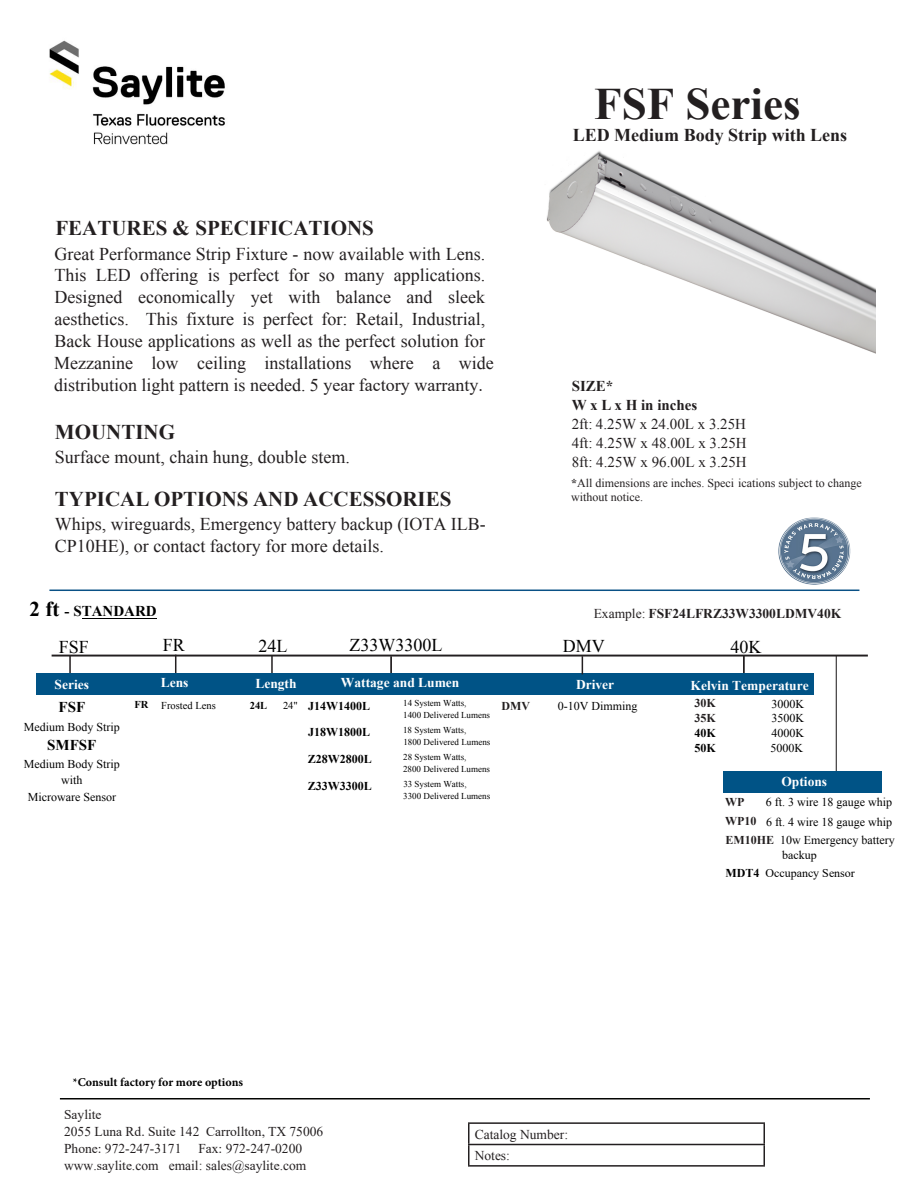
<style>
.page{position:relative;width:918px;height:1188px;background:#fff}
.page>*{position:absolute;margin:0;border:0;box-sizing:border-box;transform-origin:0 0}
.t1{font:700 45px "Times New Roman";color:#231f20}
.t2{font:700 21px "Times New Roman";color:#231f20}
.t3{font:18px/21.9px "Times New Roman";color:#231f20}
.t4{font:18px/22.4px "Times New Roman";color:#231f20}
.t5{font:700 18px "Times New Roman";color:#231f20}
.t6{font:18px "Times New Roman";color:#000}
.t7{font:18px "Times New Roman";color:#000}
.t8{font:15px/19px "Times New Roman";color:#231f20}
.t9{font:700 15px "Times New Roman";color:#000}
.t10{font:700 15px "Times New Roman";color:#000}
.t11{font:13.5px/16.8px "Times New Roman";color:#231f20}
.t12{font:700 13.5px "Times New Roman";color:#fff}
.t13{font:700 13.5px "Times New Roman";color:#231f20}
.t14{font:12px/14.5px "Times New Roman";color:#000}
.t15{font:12px/13.4px "Times New Roman";color:#231f20}
.t16{font:700 12px/15.1px "Times New Roman";color:#000}
.t17{font:12px/16.5px "Times New Roman";color:#000;text-align:center}
.t18{font:700 12px "Minion Pro";color:#000}
.t19{font:700 12px/18.9px "Times New Roman";color:#231f20}
.t20{font:10.5px "Times New Roman";color:#000}
.t21{font:700 10.5px "Times New Roman";color:#000}
.t22{font:9px/12px "Times New Roman";color:#000}
.s1{font-style:inherit}
.s2{font-weight:700}
.s3{font-size:21px}
.s4{font-weight:400}
.s5{font-weight:700;color:#231f20}
</style>
<div class="page">
<svg style="left:175px;top:659px;width:1px;height:14px"></svg>
<hr style="left:468px;top:1122px;width:297px;height:2px;background:#231f20">
<hr style="left:468px;top:1124px;width:2px;height:20px;background:#231f20">
<hr style="left:468px;top:1144px;width:297px;height:1px;background:#231f20">
<hr style="left:468px;top:1145px;width:2px;height:20px;background:#231f20">
<svg style="left:764px;top:1124px;width:1px;height:41px"></svg>
<hr style="left:468px;top:1165px;width:297px;height:2px;background:#231f20">
<hr style="left:60px;top:1098px;width:810px;height:2px;background:#040503">
<hr style="left:271px;top:656px;width:2px;height:26px;background:#231f20">
<hr style="left:69px;top:656px;width:2px;height:27px;background:#231f20">
<hr style="left:390px;top:656px;width:2px;height:27px;background:#231f20">
<hr style="left:743px;top:655px;width:2px;height:21px;background:#231f20">
<div style="left:36px;top:673px;width:778px;height:22px;background:#005386"></div>
<hr style="left:49px;top:590px;width:810px;height:1px;background:#0a5186">
<hr style="left:82px;top:619px;width:74px;height:1px;background:#000">
<svg style="left:52px;top:654px;width:816px;height:5px"></svg>
<svg style="left:582px;top:656px;width:1px;height:18px"></svg>
<hr style="left:835px;top:656px;width:3px;height:117px;background:#231f20">
<div style="left:724px;top:771px;width:158px;height:22px;background:#005386"></div>
<img style="left:546px;top:151px;width:330px;height:203px">
<img style="left:49px;top:40px;width:176px;height:105px">
<img style="left:778px;top:517px;width:73px;height:68px">
<p class="t2" style="left:55px;top:213px;width:320px">FEATURES &amp; SPECIFICATIONS</p>
<p class="t3" style="left:54px;top:242px;width:441px">Great Performance Strip Fixture - now available with Lens.<br>This LED offering is perfect for so many applications.<br>Designed economically yet with balance and sleek aesthetics. This fixture is perfect for: Retail, Industrial, Back House applications as well as the perfect solution for Mezzanine low ceiling installations where a wide distribution light pattern is needed. <span class="s1">5 year factory warranty.</span></p>
<p class="t2" style="left:55px;top:417px;width:122px">MOUNTING</p>
<p class="t4" style="left:55px;top:445px;width:296px">Surface mount, chain hung, double stem.</p>
<p class="t2" style="left:55px;top:484px;width:398px">TYPICAL OPTIONS AND ACCESSORIES</p>
<p class="t4" style="left:55px;top:512px;width:432px">Whips, wireguards, Emergency battery backup (IOTA ILB-<br>CP10HE), or contact factory for more details.</p>
<h1 class="t1" style="left:594px;top:73px;width:208px"><span class="s1">FSF</span> Series</h1>
<p class="t5" style="left:573px;top:123px;width:276px"><span class="s1">LED</span> Medium Body Strip with Lens</p>
<p class="t8" style="left:572px;top:376px;width:176px"><span class="s2">SIZE*<br>W x L x H in inches<br></span>2ft: 4.25W x 24.00L x <span class="s1">3.25</span>H<br>4ft: 4.25W x 48.00L x <span class="s1">3.25H<br></span>8ft: 4.25W x 96.00L x <span class="s1">3.25H</span></p>
<p class="t15" style="left:571px;top:477px;width:292px"><span class="s2">*</span>All dimensions are inches. Speci ications subject to change without notice.</p>
<p class="t9" style="left:30px;top:601px;width:129px"><span class="s3">2 ft</span> - STANDARD</p>
<p class="t13" style="left:594px;top:604px;width:249px"><span class="s4">Example:</span> <span class="s1">FSF24L</span>FR<span class="s1">Z</span>33W3300LDMV40K</p>
<p class="t6" style="left:349px;top:633px;width:94px"><span class="s1">Z</span>33W3300L</p>
<p class="t12" style="left:255px;top:674px;width:43px">Length</p>
<p class="t12" style="left:341px;top:674px;width:120px">Wattage and Lumen</p>
<p class="t6" style="left:163px;top:633px;width:24px">FR</p>
<p class="t7" style="left:59px;top:635px;width:32px">FSF</p>
<p class="t6" style="left:259px;top:633px;width:30px">24L</p>
<p class="t6" style="left:563px;top:634px;width:43px">DMV</p>
<p class="t6" style="left:731px;top:634px;width:32px">40K</p>
<p class="t12" style="left:161px;top:674px;width:29px">Lens</p>
<p class="t20" style="left:135px;top:699px;width:83px"><span class="s2">FR</span> Frosted Lens</p>
<p class="t22" style="left:403px;top:697px;width:88px">14 System Watts,<br>1400 Delivered Lumens</p>
<p class="t16" style="left:308px;top:724px;width:64px">J18W1800L</p>
<p class="t22" style="left:403px;top:736px;width:88px">1800 Delivered Lumens</p>
<p class="t16" style="left:308px;top:751px;width:66px"><span class="s1">Z</span>28W2800L</p>
<p class="t22" style="left:403px;top:763px;width:88px">2800 Delivered Lumens</p>
<p class="t12" style="left:576px;top:675px;width:40px">Driver</p>
<p class="t12" style="left:55px;top:675px;width:36px">Series</p>
<p class="t10" style="left:59px;top:696px;width:28px">FSF</p>
<p class="t14" style="left:24px;top:719px;width:98px">Medium Body Strip</p>
<p class="t10" style="left:47px;top:735px;width:51px">SMFSF</p>
<p class="t17" style="left:24px;top:755px;width:98px">Medium Body Strip with<br>Microware Sensor</p>
<p class="t12" style="left:691px;top:676px;width:120px">Kelvin Temperature</p>
<p class="t19" style="left:694px;top:696px;width:23px;line-height:14.4px">30K<br>35K</p>
<p class="t16" style="left:694px;top:725px;width:23px">40K<br>50K</p>
<p class="t14" style="left:770px;top:696px;width:35px;text-align:justify">3000K 3500K 4000K 5000K</p>
<p class="t19" style="left:501px;top:696px;width:30px">DMV</p>
<p class="t14" style="left:558px;top:698px;width:81px">0-10V Dimming</p>
<p class="t21" style="left:250px;top:698px;width:19px">24L</p>
<p class="t20" style="left:283px;top:699px;width:16px">24"</p>
<p class="t16" style="left:308px;top:698px;width:64px">J14W1400L</p>
<p class="t22" style="left:403px;top:723px;width:65px">18 System Watts,</p>
<p class="t22" style="left:403px;top:751px;width:65px">28 System Watts,</p>
<p class="t12" style="left:781px;top:772px;width:47px">Options</p>
<p class="t14" style="left:766px;top:793px;width:128px;line-height:19.4px">6 ft. 3 wire 18 gauge whip<br>6 ft. 4 wire 18 gauge whip</p>
<p class="t22" style="left:403px;top:778px;width:65px">33 System Watts,</p>
<p class="t16" style="left:308px;top:778px;width:66px"><span class="s1">Z</span>33W3300L</p>
<p class="t22" style="left:403px;top:790px;width:88px">3300 Delivered Lumens</p>
<p class="t19" style="left:725px;top:792px;width:33px">WP<br>WP10</p>
<p class="t14" style="left:782px;top:833px;width:114px;text-indent:-57px"><span class="s5">EM10HE</span> 10w Emergency battery backup</p>
<p class="t18" style="left:73px;top:1074px;width:172px">*Consult factory for more options</p>
<p class="t11" style="left:64px;top:1106px;width:261px">Saylite<br>2055 Luna Rd. Suite 142 Carrollton, TX 75006<br>Phone: 972-247-3171</p>
<p class="t11" style="left:64px;top:1140px;width:244px;text-indent:134px">Fax: 972-247-0200 <span class="s1">www.</span>saylite<span class="s1">.com email: sales@</span>saylite<span class="s1">.com</span></p>
<p class="t11" style="left:475px;top:1123px;width:95px;line-height:21.3px">Catalog Number:<br>Notes:</p>
<p class="t14" style="left:725px;top:865px;width:131px"><span class="s2">MDT4</span> Occupancy Sensor</p>
</div>
